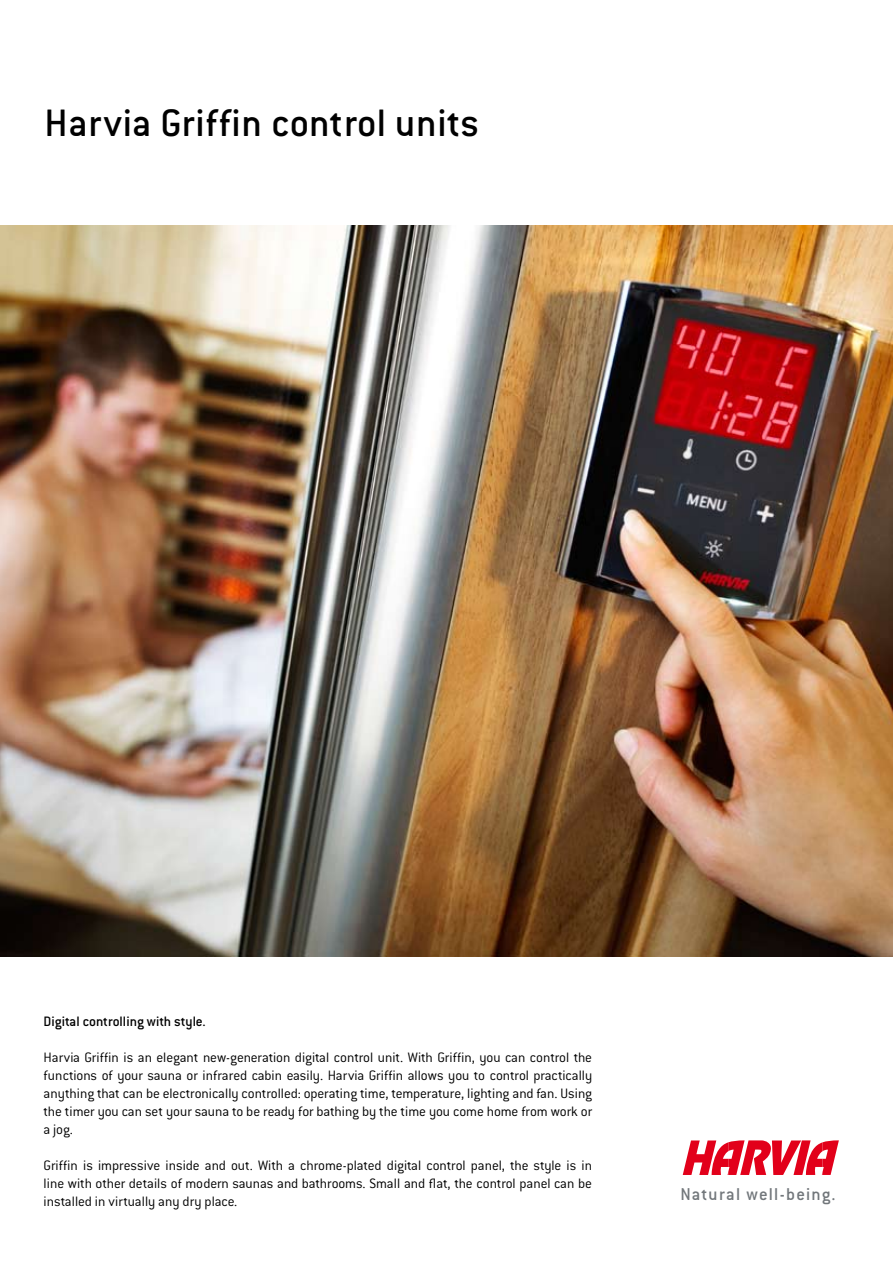
<style>
.page{position:relative;width:893px;height:1263px;background:#fff}
.page>*{position:absolute;margin:0;border:0;box-sizing:border-box;transform-origin:0 0}
.t1{font:500 42px "Conduit ITC";letter-spacing:.02em;color:#000}
.t2{font:500 18.9px "Conduit ITC";letter-spacing:.06em;color:#72777b}
.t3{font:300 15px/18px "Conduit ITC";letter-spacing:-.005em;color:#000;text-align:justify}
.t4{font:500 15px "Conduit ITC";color:#000}
</style>
<div class="page">
<img style="left:0;top:225px;width:893px;height:732px">
<svg style="left:683px;top:1140px;width:156px;height:35px"></svg>
<h1 class="t1" style="left:45px;top:99px;width:436px">Harvia Griffin control units</h1>
<p class="t4" style="left:44px;top:1012px;width:164px">Digital controlling with style.</p>
<p class="t3" style="left:44px;top:1048px;width:550px">Harvia Griffin is an elegant new-generation digital control unit. With Griffin, you can control the functions of your sauna or infrared cabin easily. Harvia Griffin allows you to control practically anything that can be electronically controlled: operating time, temperature, lighting and fan. Using the timer you can set your sauna to be ready for bathing by the time you come home from work or a jog.</p>
<p class="t3" style="left:44px;top:1156px;width:550px">Griffin is impressive inside and out. With a chrome-plated digital control panel, the style is in line with other details of modern saunas and bathrooms. Small and flat, the control panel can be installed in virtually any dry place.</p>
<p class="t2" style="left:680px;top:1183px;width:157px">Natural well-being.</p>
</div>
